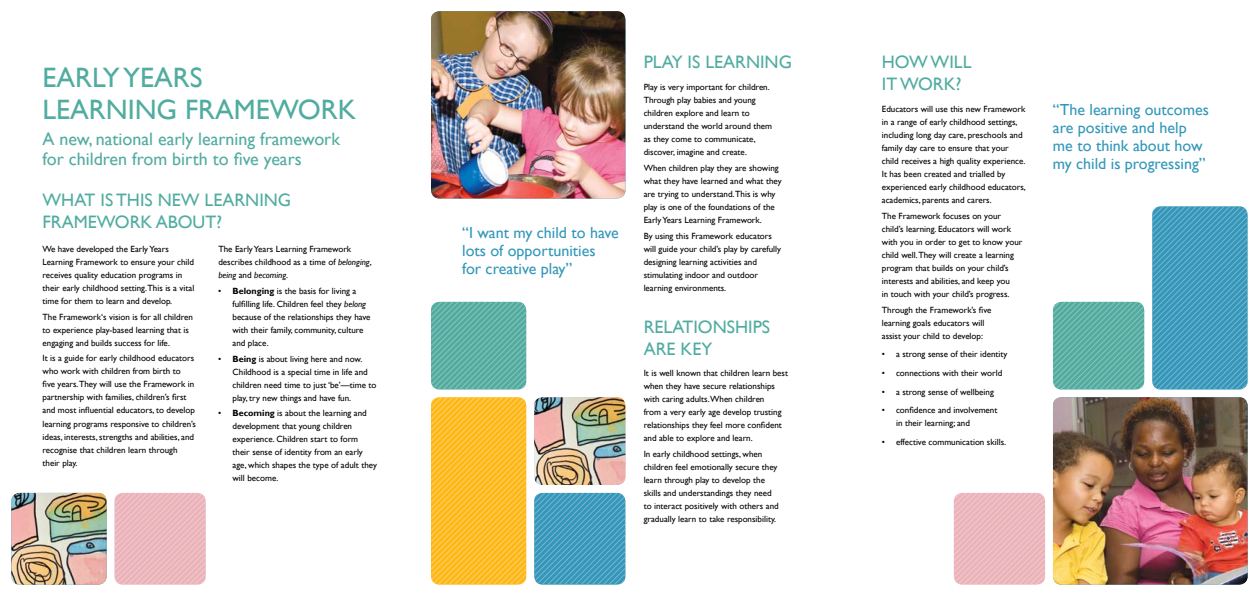
<style>
.page{position:relative;width:1259px;height:596px;background:#fff}
.page>*{position:absolute;margin:0;border:0;box-sizing:border-box;transform-origin:0 0}
.t1{font:28px/32px "Gill Sans";color:#51aca0}
.t2{font:18px/22px "Gill Sans";color:#51aca0}
.t3{font:16px/18px "Gill Sans";color:#3397b9}
.t4{font:9px/13px "Gill Sans";color:#000}
.s1{font-style:italic}
.s2{font-weight:700}
</style>
<div class="page">
<img style="left:431px;top:11px;width:194px;height:187px">
<svg style="left:431px;top:397px;width:95px;height:187px;background:#fdbd2b"></svg>
<svg style="left:431px;top:301px;width:95px;height:88px;background:#62b2a8"></svg>
<img style="left:534px;top:397px;width:91px;height:87px">
<svg style="left:534px;top:492px;width:91px;height:92px;background:#479fbf"></svg>
<img style="left:11px;top:492px;width:96px;height:92px">
<svg style="left:114px;top:492px;width:92px;height:92px;background:#ecb9bf"></svg>
<svg style="left:954px;top:492px;width:91px;height:92px;background:#ecb9bf"></svg>
<svg style="left:1053px;top:301px;width:91px;height:88px;background:#62b2a8"></svg>
<svg style="left:1152px;top:206px;width:95px;height:183px;background:#459ebe"></svg>
<img style="left:1053px;top:397px;width:194px;height:187px">
<h1 class="t1" style="left:43px;top:62px;width:296px">EARLY YEARS<br>LEARNING FRAMEWORK</h1>
<h2 class="t2" style="left:43px;top:129px;width:299px;line-height:20px">A new, national early learning framework for children from birth to five years</h2>
<h2 class="t2" style="left:43px;top:189px;width:130px">What is this new</h2>
<h2 class="t2" style="left:205px;top:189px;width:53px">learning</h2>
<h2 class="t2" style="left:43px;top:211px;width:34px">framewo</h2>
<h2 class="t2" style="left:130px;top:211px;width:39px">rk abo</h2>
<h2 class="t2" style="left:193px;top:211px;width:31px">ut?</h2>
<p class="t4" style="left:43px;top:242px;width:153px">We have developed the Early Years Learning Framework to ensure your child receives quality education programs in their early childhood setting.This is a vital time for them to learn and develop.</p>
<p class="t4" style="left:43px;top:310px;width:152px">The Framework‘s vision is for all children to experience play-based learning that is engaging and builds success for life.</p>
<p class="t4" style="left:43px;top:352px;width:155px">It is a guide for early childhood educators who work with children from birth to<br>five years.They will use the Framework in partnership with families, children’s first and most influential educators, to develop learning programs responsive to children’s ideas, interests, strengths and abilities, and recognise that children learn through their play.</p>
<p class="t4" style="left:218px;top:242px;width:155px">The Early Years Learning Framework describes childhood as a time of <span class="s1">belonging</span>, <span class="s1">being</span> and <span class="s1">becoming</span>.</p>
<p class="t4" style="left:232px;top:284px;width:139px;text-indent:-14px">• <span class="s2">Belonging</span> is the basis for living a fulfilling life. Children feel they <span class="s1">belong </span>because of the relationships they have with their family, community, culture and place.</p>
<p class="t4" style="left:232px;top:352px;width:146px;text-indent:-14px">• <span class="s2">Being</span> is about living here and now.<br>Childhood is a special time in life and children need time to just ‘be’—time to play, try new things and have fun.</p>
<p class="t4" style="left:232px;top:407px;width:146px;text-indent:-14px">• <span class="s2">Becoming</span> is about the learning and development that young children experience. Children start to form their sense of identity from an early age, which shapes the type of adult they will become.</p>
<h3 class="t3" style="left:462px;top:223px;width:158px">“I want my child to have lots of opportunities<br>for creative play”</h3>
<h2 class="t2" style="left:643px;top:51px;width:11px">Play</h2>
<h2 class="t2" style="left:687px;top:51px;width:71px">is learning</h2>
<p class="t4" style="left:643px;top:80px;width:130px">Play is very important for children.<br>Through play babies and young children explore and learn to understand the world around them as they come to communicate, discover, imagine and create.</p>
<p class="t4" style="left:643px;top:161px;width:139px">When children play they are showing what they have learned and what they are trying to understand.This is why play is one of the foundations of the Early Years Learning Framework.</p>
<p class="t4" style="left:643px;top:229px;width:139px">By using this Framework educators will guide your child’s play by carefully designing learning activities and stimulating indoor and outdoor learning environments.</p>
<h2 class="t2" style="left:643px;top:315px;width:12px">Relation</h2>
<h2 class="t2" style="left:727px;top:315px;width:45px">ships</h2>
<h2 class="t2" style="left:643px;top:337px;width:59px">are key</h2>
<p class="t4" style="left:643px;top:366px;width:146px">It is well known that children learn best when they have secure relationships with caring adults.When children<br>from a very early age develop trusting relationships they feel more confident and able to explore and learn.</p>
<p class="t4" style="left:643px;top:447px;width:137px">In early childhood settings, when children feel emotionally secure they learn through play to develop the skills and understandings they need to interact positively with others and gradually learn to take responsibility.</p>
<h2 class="t2" style="left:882px;top:51px;width:16px">How</h2>
<h2 class="t2" style="left:882px;top:51px;width:81px;text-indent:49px">will<br>it work?</h2>
<p class="t4" style="left:882px;top:102px;width:146px">Educators will use this new Framework in a range of early childhood settings, including long day care, preschools and family day care to ensure that your child receives a high quality experience.<br>It has been created and trialled by experienced early childhood educators, academics, parents and carers.</p>
<p class="t4" style="left:882px;top:209px;width:142px">The Framework focuses on your child’s learning. Educators will work with you in order to get to know your child well.They will create a learning program that builds on your child’s interests and abilities, and keep you<br>in touch with your child’s progress.</p>
<p class="t4" style="left:882px;top:303px;width:111px">Through the Framework’s five learning goals educators will assist your child to develop:</p>
<p class="t4" style="left:882px;top:348px;width:127px">• a strong sense of their identity</p>
<p class="t4" style="left:882px;top:366px;width:122px">• connections with their world</p>
<p class="t4" style="left:882px;top:385px;width:114px">• a strong sense of wellbeing</p>
<p class="t4" style="left:896px;top:404px;width:103px;text-indent:-14px">• confidence and involvement in their learning; and</p>
<p class="t4" style="left:882px;top:435px;width:126px">• effective communication skills.</p>
<h3 class="t3" style="left:1053px;top:101px;width:157px">“The learning outcomes are positive and help me to think about how my child is progressing”</h3>
</div>
